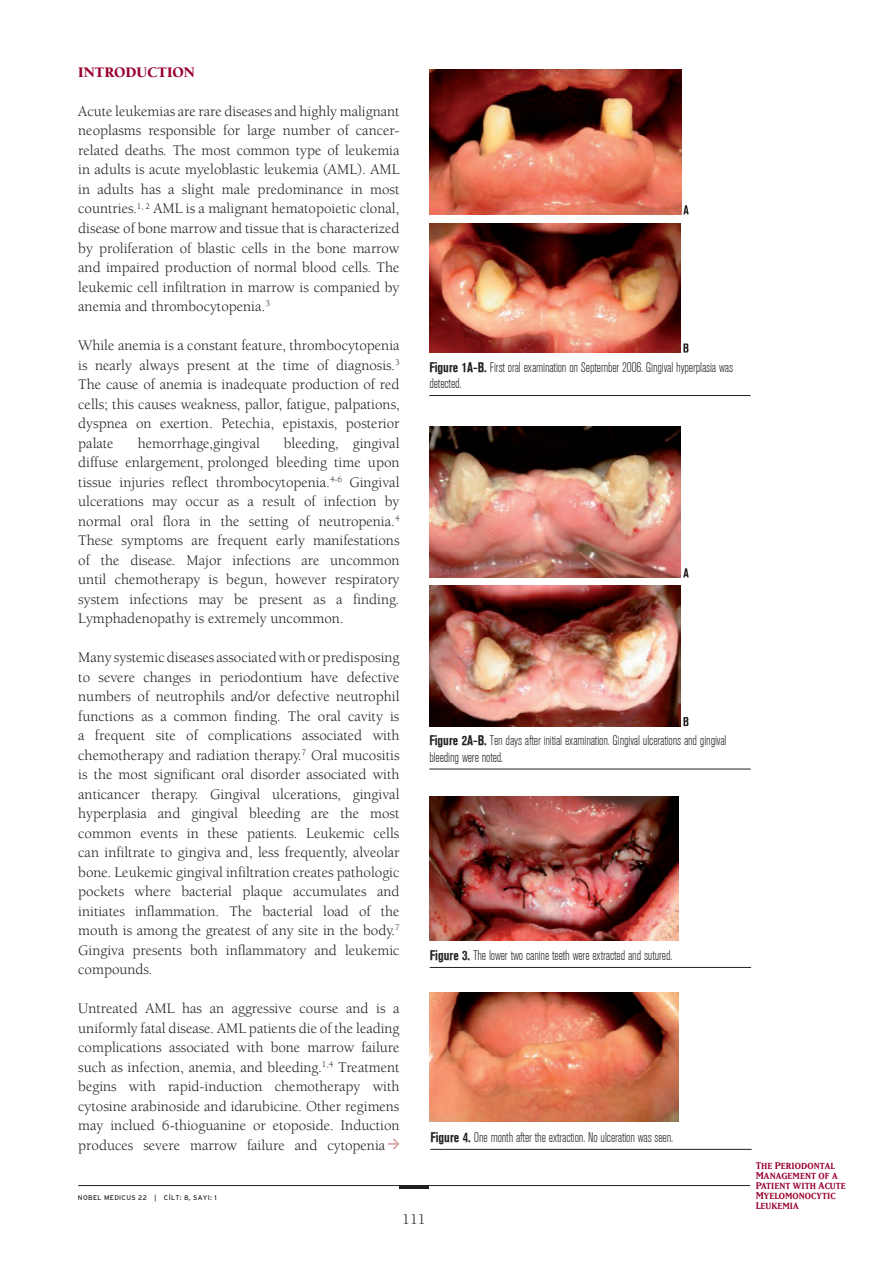
<style>
.page{position:relative;width:894px;height:1264px;background:#fff}
.page>*{position:absolute;margin:0;border:0;box-sizing:border-box;transform-origin:0 0}
.Normal__Web{font:15px/19.5px "Berkeley Book Tr";color:#231f20;text-align:justify}
.t1{font:15px "Berkeley Black Tr";color:#98012d}
.şekil{font:13.65px/16.4px "Akzidenz Grotesk BE Light Cn";letter-spacing:-.01em;color:#231f20}
.GÖVDE{font:12.6px/9.9px "Matrix Bold Small Caps";letter-spacing:-.045em;color:#98012d}
.t2{font:6.75px "Interstate";letter-spacing:.05em;color:#231f20}
.s1{font-family:"Akzidenz Grotesk BE Bold Cn"}
.s2{font-size:13.95px}
</style>
<div class="page">
<hr style="left:78px;top:1185px;width:671px;height:1px;background:#231f20">
<hr style="left:399px;top:1186px;width:29px;height:3px;background:#231f20">
<svg style="left:388px;top:1138px;width:11px;height:11px"></svg>
<img style="left:430px;top:69px;width:250px;height:146px">
<img style="left:429px;top:223px;width:251px;height:129px">
<hr style="left:429px;top:395px;width:321px;height:1px;background:#231f20">
<img style="left:430px;top:426px;width:250px;height:152px">
<img style="left:429px;top:586px;width:251px;height:141px">
<hr style="left:429px;top:769px;width:321px;height:1px;background:#231f20">
<img style="left:429px;top:797px;width:249px;height:143px">
<hr style="left:429px;top:967px;width:321px;height:1px;background:#231f20">
<img style="left:429px;top:993px;width:249px;height:129px">
<hr style="left:430px;top:1149px;width:321px;height:1px;background:#231f20">
<svg style="left:683px;top:205px;width:5px;height:9px"></svg>
<svg style="left:683px;top:343px;width:5px;height:10px"></svg>
<svg style="left:683px;top:568px;width:5px;height:9px"></svg>
<svg style="left:683px;top:717px;width:5px;height:9px"></svg>
<p class="t1" style="left:78px;top:63px;width:118px">INTRODUCTION</p>
<p class="Normal__Web" style="left:78px;top:101px;width:323px">Acute leukemias are rare diseases and highly malignant neoplasms responsible for large number of cancer&shy;related deaths. The most common type of leukemia in adults is acute myeloblastic leukemia (AML). AML in adults has a slight male predominance in most countries.<sup>1,</sup> <sup>2</sup> AML is a malignant hematopoietic clonal, disease of bone marrow and tissue that is characterized by proliferation of blastic cells in the bone marrow and impaired production of normal blood cells. The leukemic cell infiltration in marrow is companied by anemia and thrombocytopenia.<sup>3</sup></p>
<p class="Normal__Web" style="left:78px;top:335px;width:323px">While anemia is a constant feature, thrombocytopenia is nearly always present at the time of diagnosis.<sup>3<br></sup>The cause of anemia is inadequate production of red cells; this causes weakness, pallor, fatigue, palpations, dyspnea on exertion. Petechia, epistaxis, posterior palate</p>
<p class="Normal__Web" style="left:78px;top:433px;width:323px;text-indent:205px">bleeding, gingival diffuse enlargement, prolonged bleeding time upon tissue injuries reflect thrombocytopenia.<sup>4-6</sup> Gingival ulcerations may occur as a result of infection by normal oral flora in the setting of neutropenia.<sup>4<br></sup>These symptoms are frequent early manifestations of the disease. Major infections are uncommon until chemotherapy is begun, however respiratory system infections may be present as a finding.<br>Lymphadenopathy is extremely uncommon.</p>
<p class="Normal__Web" style="left:78px;top:647px;width:323px">Many systemic diseases associated with or predisposing to severe changes in periodontium have defective numbers of neutrophils and/or defective neutrophil functions as a common finding. The oral cavity is a frequent site of complications associated with chemotherapy and radiation therapy.<sup>7</sup> Oral mucositis is the most significant oral disorder associated with anticancer therapy. Gingival ulcerations, gingival hyperplasia and gingival bleeding are the most common events in these patients. Leukemic cells can infiltrate to gingiva and, less frequently, alveolar bone. Leukemic gingival infiltration creates pathologic pockets where bacterial plaque accumulates and initiates inflammation. The bacterial load of the mouth is among the greatest of any site in the body.<sup>7<br></sup>Gingiva presents both inflammatory and leukemic compounds.</p>
<p class="Normal__Web" style="left:78px;top:998px;width:323px">Untreated AML has an aggressive course and is a uniformly fatal disease. AML patients die of the leading complications associated with bone marrow failure such as infection, anemia, and bleeding.<sup>1,4</sup> Treatment begins with rapid-induction chemotherapy with cytosine arabinoside and idarubicine. Other regimens may inclued 6-thioguanine or etoposide. Induction produces severe marrow failure and cytopenia</p>
<p class="Normal__Web" style="left:138px;top:433px;width:124px">hemorrhage,gingival</p>
<p class="t2" style="left:78px;top:1194px;width:140px">NOBEL MEDICUS 22 | CİLT: 8, SAYI: 1</p>
<p class="şekil" style="left:429px;top:360px;width:305px"><span class="s1">Figure 1A-B.</span> First oral examination on September 2006. Gingival hyperplasia was detected.</p>
<p class="şekil" style="left:429px;top:733px;width:299px"><span class="s1">Figure 2A-B.</span> Ten days after initial examination. Gingival ulcerations and gingival bleeding were noted.</p>
<p class="şekil" style="left:429px;top:948px;width:244px"><span class="s1">Figure 3.</span> The lower two canine teeth were extracted and sutured.</p>
<p class="şekil" style="left:430px;top:1130px;width:244px"><span class="s1">Figure 4.</span> One month after the extraction. No ulceration was seen.</p>
<p class="Normal__Web" style="left:402px;top:1210px;width:25px">111</p>
<p class="GÖVDE" style="left:755px;top:1161px;width:92px"><span class="s2">T</span>HE <span class="s2">P</span>ERIODONTAL<br><span class="s2">M</span>ANAGEMENT OF A<br><span class="s2">P</span>ATIENT WITH <span class="s2">A</span>CUTE<br><span class="s2">M</span>YELOMONOCYTIC<br><span class="s2">L</span>EUKEMIA</p>
</div>
